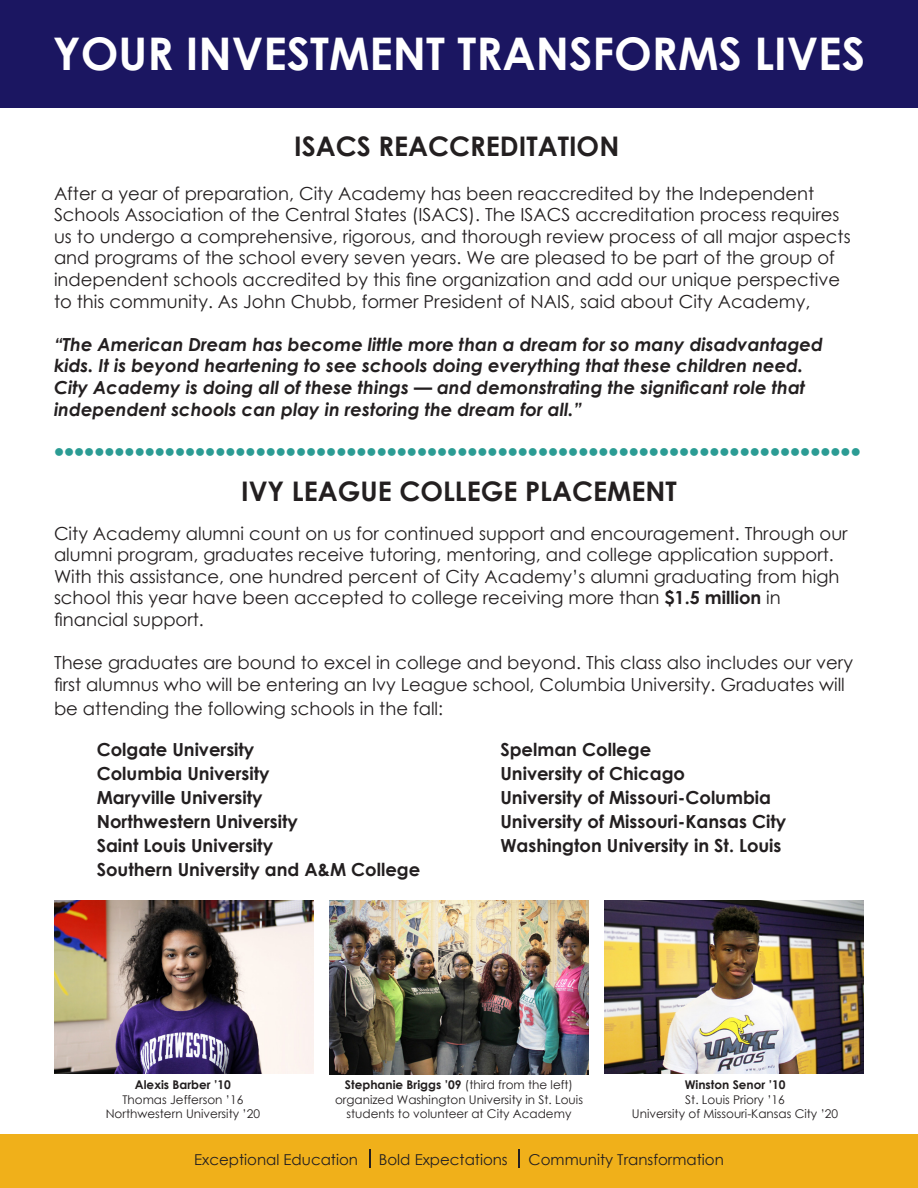
<style>
.page{position:relative;width:918px;height:1188px;background:#fff}
.page>*{position:absolute;margin:0;border:0;box-sizing:border-box;transform-origin:0 0}
.t1{font:700 45px "Century Gothic";color:#fff}
.t2{font:700 27px "Century Gothic";color:#231f20}
.t3{font:18px/21.6px "Century Gothic";color:#231f20}
.t4{font:italic 700 18px/21.6px "Century Gothic";color:#231f20}
.t5{font:700 18px "Century Gothic";color:#231f20}
.t6{font:15px "Century Gothic";color:#231f20}
.t7{font:12px/14.4px "Century Gothic";color:#231f20;text-align:center}
.t8{font:700 12px "Century Gothic";color:#231f20}
.s1{font-weight:700}
.s2{font-weight:400}
</style>
<div class="page">
<div style="left:0;top:1134px;width:918px;height:54px;background:#f0b01a"></div>
<div style="left:0;top:0;width:918px;height:108px;background:#1b1661"></div>
<svg style="left:369px;top:1150px;width:1px;height:18px"></svg>
<svg style="left:518px;top:1150px;width:1px;height:18px"></svg>
<img style="left:329px;top:901px;width:260px;height:173px">
<img style="left:54px;top:901px;width:259px;height:172px">
<img style="left:605px;top:901px;width:259px;height:172px">
<p class="t1" style="left:53px;top:19px;width:814px">YOUR INVESTMENT TRANSFORMS LIVES</p>
<p class="t2" style="left:294px;top:126px;width:327px">ISACS REACCREDITATION</p>
<p class="t3" style="left:54px;top:182px;width:798px">After a year of preparation, City Academy has been reaccredited by the Independent Schools Association of the Central States (ISACS). The ISACS accreditation process requires us to undergo a comprehensive, rigorous, and thorough review process of all major aspects and programs of the school every seven years. We are pleased to be part of the group of</p>
<p class="t3" style="left:54px;top:268px;width:788px">independent schools accredited by this fine organization and add our unique perspective</p>
<p class="t3" style="left:54px;top:290px;width:758px">to this community. As John Chubb, former President of NAIS, said about City Academy,</p>
<p class="t4" style="left:54px;top:333px;width:770px">“The American Dream has become little more than a dream for so many disadvantaged kids. It is beyond heartening to see schools doing everything that these children need.</p>
<p class="t4" style="left:54px;top:376px;width:753px">City Academy is doing all of these things — and demonstrating the significant role that</p>
<p class="t4" style="left:54px;top:397px;width:530px">independent schools can play in restoring the dream for all.”</p>
<p class="t2" style="left:241px;top:471px;width:437px">IVY LEAGUE COLLEGE PLACEMENT</p>
<p class="t3" style="left:54px;top:522px;width:795px">City Academy alumni count on us for continued support and encouragement. Through our alumni program, graduates receive tutoring, mentoring, and college application support.<br>With this assistance, one hundred percent of City Academy’s alumni graduating from high school this year have been accepted to college receiving more than <span class="s1">$1.5 million</span> in</p>
<p class="t3" style="left:54px;top:608px;width:151px">financial support.</p>
<p class="t3" style="left:54px;top:652px;width:801px">These graduates are bound to excel in college and beyond. This class also includes our very first alumnus who will be entering an Ivy League school, Columbia University. Graduates will</p>
<p class="t3" style="left:54px;top:697px;width:391px">be attending the following schools in the fall:</p>
<p class="t5" style="left:97px;top:736px;width:159px">Colgate University</p>
<p class="t5" style="left:97px;top:760px;width:174px">Columbia University</p>
<p class="t5" style="left:97px;top:784px;width:167px">Maryville University</p>
<p class="t5" style="left:97px;top:808px;width:203px">Northwestern University</p>
<p class="t5" style="left:97px;top:832px;width:178px">Saint Louis University</p>
<p class="t5" style="left:97px;top:856px;width:325px">Southern University and A&amp;M College</p>
<p class="t5" style="left:500px;top:736px;width:152px">Spelman College</p>
<p class="t5" style="left:500px;top:760px;width:186px">University of Chicago</p>
<p class="t5" style="left:500px;top:784px;width:272px">University of Missouri-Columbia</p>
<p class="t5" style="left:500px;top:808px;width:287px">University of Missouri-Kansas City</p>
<p class="t5" style="left:500px;top:832px;width:283px">Washington University in St. Louis</p>
<p class="t8" style="left:135px;top:1076px;width:98px">Alexis Barber ’10</p>
<p class="t7" style="left:122px;top:1092px;width:122px">Thomas Jefferson ’16</p>
<p class="t7" style="left:106px;top:1106px;width:156px">Northwestern University ’20</p>
<p class="t8" style="left:345px;top:1076px;width:230px">Stephanie Briggs ’09 <span class="s2">(third from the left)</span></p>
<p class="t7" style="left:335px;top:1092px;width:249px">organized Washington University in St. Louis students to volunteer at City Academy</p>
<p class="t8" style="left:685px;top:1076px;width:102px">Winston Senor ’10</p>
<p class="t7" style="left:685px;top:1092px;width:101px">St. Louis Priory ’16</p>
<p class="t7" style="left:632px;top:1106px;width:208px">University of Missouri-Kansas City ’20</p>
<p class="t6" style="left:194px;top:1149px;width:165px">Exceptional Education</p>
<p class="t6" style="left:379px;top:1149px;width:131px">Bold Expectations</p>
<p class="t6" style="left:529px;top:1149px;width:197px">Community Transformation</p>
</div>
